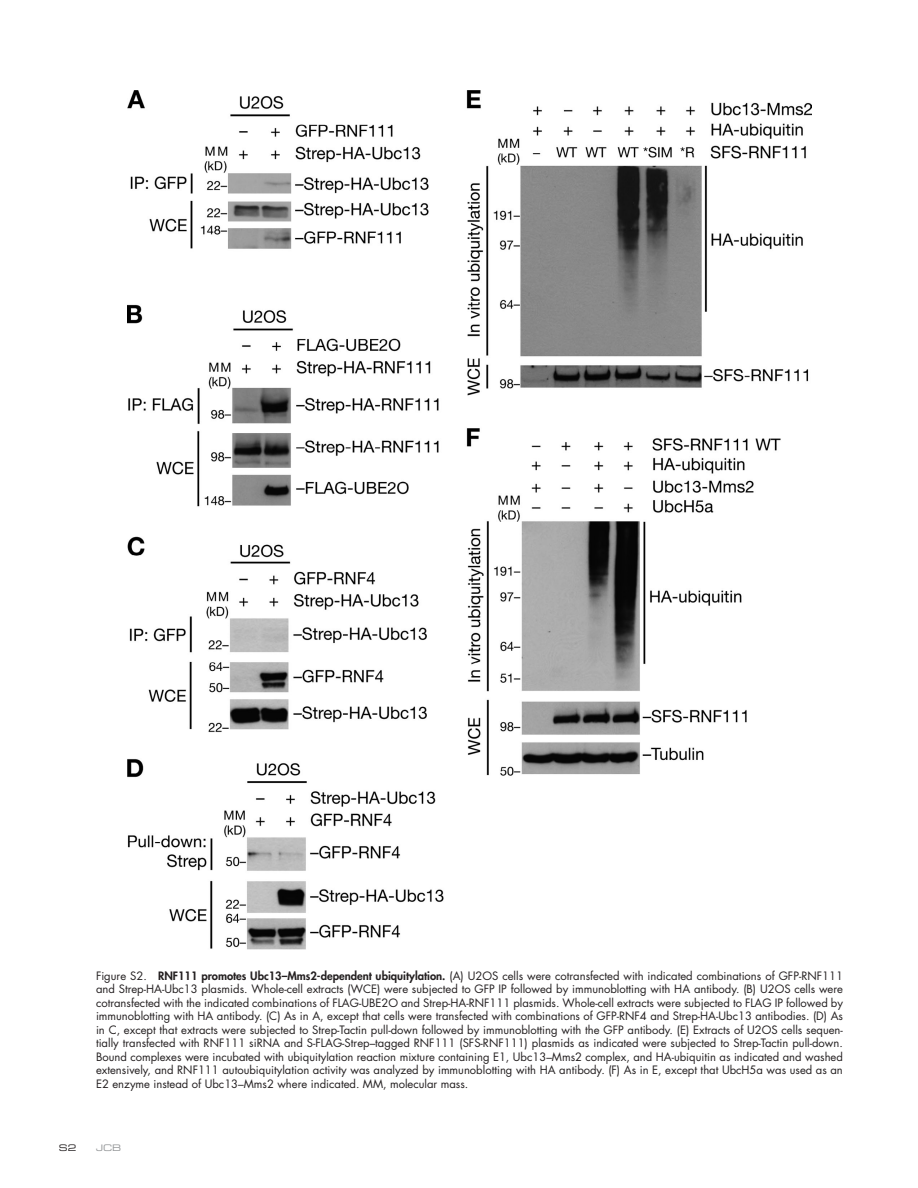
<style>
.page{position:relative;width:918px;height:1188px;background:#fff}
.page>*{position:absolute;margin:0;border:0;box-sizing:border-box;transform-origin:0 0}
.t1{font:11.25px/13.5px "Futura Std";color:#231f20;text-align:justify}
.t2{font:9px "Eurostile LT Std Ex 2";color:#949698}
.t3{font:9px "Eurostile LT Std Ex 2";color:#231f20}
.s1{font-weight:800}
</style>
<div class="page">
<img style="left:128px;top:90px;width:683px;height:860px">
<p class="t1" style="left:96px;top:969px;width:749px">Figure S2. <span class="s1">RNF111 promotes Ubc13–Mms2-dependent ubiquitylation.</span> (A) U2OS cells were cotransfected with indicated combinations of GFP-RNF111 and Strep-HA-Ubc13 plasmids. Whole-cell extracts (WCE) were subjected to GFP IP followed by immunoblotting with HA antibody. (B) U2OS cells were cotransfected with the indicated combinations of FLAG-UBE2O and Strep-HA-RNF111 plasmids. Whole-cell extracts were subjected to FLAG IP followed by immunoblotting with HA antibody. (C) As in A, except that cells were transfected with combinations of GFP-RNF4 and Strep-HA-Ubc13 antibodies. (D) As in C, except that extracts were subjected to Strep-Tactin pull-down followed by immunoblotting with the GFP antibody. (E) Extracts of U2OS cells sequen&shy;tially transfected with RNF111 siRNA and S-FLAG-Strep–tagged RNF111 (SFS-RNF111) plasmids as indicated were subjected to Strep-Tactin pull-down.<br>Bound complexes were incubated with ubiquitylation reaction mixture containing E1, Ubc13–Mms2 complex, and HA-ubiquitin as indicated and washed extensively, and RNF111 autoubiquitylation activity was analyzed by immunoblotting with HA antibody. (F) As in E, except that UbcH5a was used as an E2 enzyme instead of Ubc13–Mms2 where indicated. MM, molecular mass.</p>
<p class="t3" style="left:59px;top:1142px;width:19px">S2</p>
<p class="t2" style="left:96px;top:1142px;width:27px">JCB</p>
</div>
